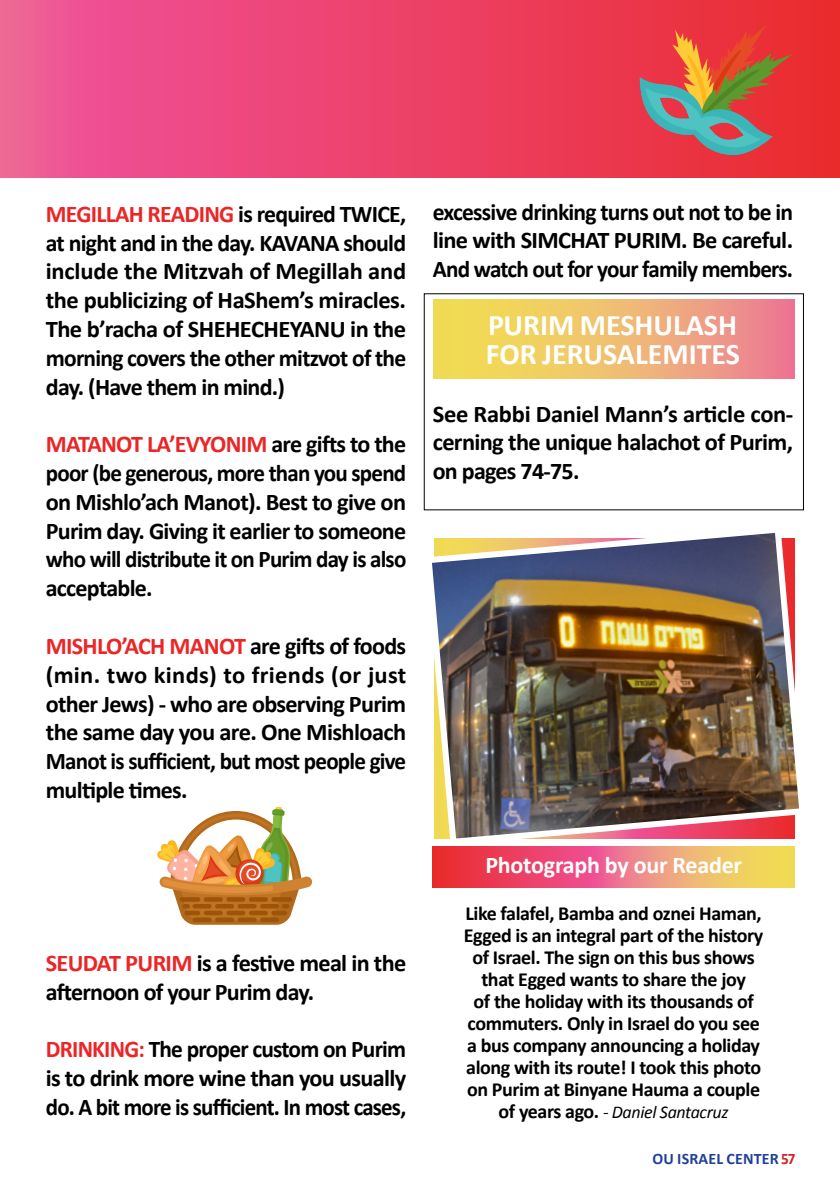
<style>
.page{position:relative;width:840px;height:1191px;background:#fff}
.page>*{position:absolute;margin:0;border:0;box-sizing:border-box;transform-origin:0 0}
.t1{font:700 30px "Calibri";color:#fff}
.t2{font:700 24px/28.8px "Calibri";letter-spacing:-.03em;color:#000;text-align:justify}
.t3{font:700 24px "Calibri";letter-spacing:-.01em;color:#fff}
.t4{font:700 20px/22px "Calibri";letter-spacing:-.02em;color:#000;text-align:center}
.t5{font:italic 18px "Calibri";letter-spacing:-.02em;color:#000}
.t6{font:700 16px "Calibri";letter-spacing:.01em;color:#21409a}
.s1{color:#eb2626}
.s2{font-weight:700;font-style:normal;font-size:20px}
.s3{color:#d32429}
</style>
<div class="page">
<svg style="left:433px;top:300px;width:362px;height:78px;background:#efb672"></svg>
<div style="left:0;top:0;width:839px;height:177px;background:linear-gradient(to right,#ef589e,#e92a2e)"></div>
<svg style="left:638px;top:24px;width:154px;height:131px;background:#be5e53"></svg>
<svg style="left:157px;top:807px;width:155px;height:117px"></svg>
<svg style="left:432px;top:848px;width:362px;height:39px;background:#ed7a6b"></svg>
<img style="left:432px;top:533px;width:367px;height:315px">
<p class="t2" style="left:46px;top:198px;width:362px"><span class="s1">MEGILLAH READING</span> is required TWICE, at night and in the day. KAVANA should include the Mitzvah of Megillah and the publicizing of HaShem’s miracles.<br>The b’racha of SHEHECHEYANU in the morning covers the other mitzvot of the day. (Have them in mind.)</p>
<p class="t2" style="left:46px;top:429px;width:362px"><span class="s1">MATANOT LA’EVYONIM</span> are gifts to the poor (be generous, more than you spend on Mishlo’ach Manot). Best to give on Purim day. Giving it earlier to someone who will distribute it on Purim day is also acceptable.</p>
<p class="t2" style="left:46px;top:630px;width:362px"><span class="s1">MISHLO’ACH MANOT</span> are gifts of foods (min. two kinds) to friends (or just other Jews) - who are observing Purim the same day you are. One Mishloach Manot is sufficient, but most people give multiple times.</p>
<p class="t2" style="left:46px;top:947px;width:362px"><span class="s1">SEUDAT PURIM</span> is a festive meal in the afternoon of your Purim day.</p>
<p class="t2" style="left:46px;top:1034px;width:362px"><span class="s1">DRINKING:</span> The proper custom on Purim is to drink more wine than you usually do. A bit more is sufficient. In most cases,</p>
<p class="t2" style="left:432px;top:196px;width:362px">excessive drinking turns out not to be in line with SIMCHAT PURIM. Be careful.<br>And watch out for your family members.</p>
<p class="t1" style="left:488px;top:304px;width:250px">PURIM MESHULASH</p>
<p class="t1" style="left:485px;top:333px;width:255px">FOR JERUSALEMITES</p>
<p class="t2" style="left:432px;top:398px;width:361px">See Rabbi Daniel Mann’s article con&shy;cerning the unique halachot of Purim, on pages 74-75.</p>
<p class="t3" style="left:485px;top:848px;width:258px">Photograph by our Reader</p>
<p class="t4" style="left:463px;top:901px;width:301px">Like falafel, Bamba and oznei Haman, Egged is an integral part of the history of Israel. The sign on this bus shows that Egged wants to share the joy<br>of the holiday with its thousands of commuters. Only in Israel do you see a bus company announcing a holiday along with its route! I took this photo on Purim at Binyane Hauma a couple</p>
<p class="t5" style="left:498px;top:1099px;width:231px"><span class="s2">of years ago.</span> - Daniel Santacruz</p>
<p class="t6" style="left:652px;top:1147px;width:144px">OU ISRAEL CENTER <span class="s3">57</span></p>
</div>
